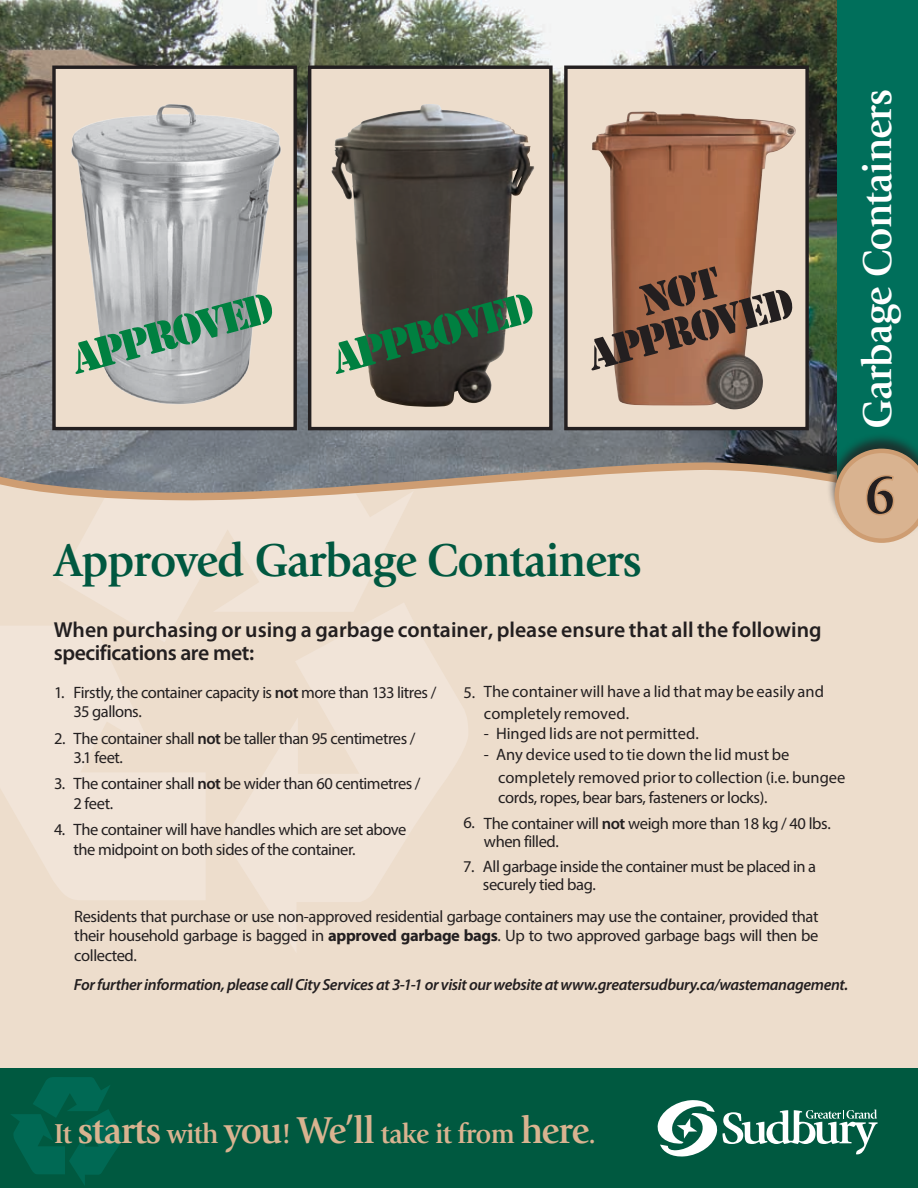
<style>
.page{position:relative;width:918px;height:1188px;background:#edddcc}
.page>*{position:absolute;margin:0;border:0;box-sizing:border-box;transform-origin:0 0}
.t1{font:700 57px "Giovanni Std";color:#231f20}
.t2{font:700 48px "Giovanni Std";letter-spacing:-.025em;color:#005840;scale:.95 1}
.t3{font:45px "Stencil";color:#008040}
.t4{font:45px/39px "Stencil";color:#231f20;text-align:center}
.t5{font:700 42px "Giovanni Std";letter-spacing:-.025em;color:#fff;scale:.95 1}
.t6{font:700 28.5px "Giovanni Std";letter-spacing:-.03em;color:#d9b390;scale:.95 1}
.t7{font:600 21.75px/23.5px "Myriad Pro";color:#231f20}
.t8{font:16.5px/19.5px "Myriad Pro";letter-spacing:-.025em;color:#231f20}
.t9{font:16.5px/22px "Myriad Pro";color:#231f20}
.t10{font:italic 600 16.2px "Myriad Pro";letter-spacing:-.025em;color:#231f20}
.s1{font-weight:600}
.s2{font-weight:700}
.s3{font-size:39px}
</style>
<div class="page">
<svg style="left:224px;top:624px;width:244px;height:327px;fill:#f1e4d8"></svg>
<svg style="left:0;top:626px;width:205px;height:274px;fill:#f1e4d8"></svg>
<svg style="left:58px;top:506px;width:356px;height:136px;fill:#f1e4d8"></svg>
<img style="left:0;top:0;width:837px;height:506px">
<img style="left:57px;top:70px;width:236px;height:355px">
<div style="left:52px;top:66px;width:245px;height:364px;border:3px solid #231f20"></div>
<div style="left:310px;top:67px;width:241px;height:362px;background:#edddcc"></div>
<img style="left:331px;top:104px;width:203px;height:303px">
<div style="left:308px;top:66px;width:245px;height:364px;border:3px solid #231f20"></div>
<div style="left:566px;top:67px;width:241px;height:362px;background:#edddcc"></div>
<img style="left:592px;top:111px;width:204px;height:299px">
<div style="left:564px;top:66px;width:245px;height:364px;border:3px solid #231f20"></div>
<div style="left:0;top:1068px;width:918px;height:120px;background:#005940"></div>
<svg style="left:657px;top:1100px;width:221px;height:57px"></svg>
<svg style="left:11px;top:1077px;width:112px;height:108px"></svg>
<div style="left:837px;top:0;width:81px;height:496px;background:#006f5b"></div>
<div style="left:826px;top:432px;width:92px;height:110px;background:#231f20;opacity:.75"></div>
<svg style="left:835px;top:449px;width:83px;height:94px;background:#c8a988"></svg>
<h3 class="t3" style="left:65px;top:335px;width:209px;rotate:-15deg">APPROVED</h3>
<h3 class="t3" style="left:326px;top:335px;width:209px;rotate:-15deg">APPROVED</h3>
<h3 class="t4" style="left:573px;top:300px;width:213px;rotate:-15deg">N ot<br>APPROVED</h3>
<h3 class="t5" style="left:853px;top:429px;width:359px;rotate:-90deg">Garbage Containers</h3>
<h1 class="t2" style="left:54px;top:532px;width:620px">Approved Garbage Containers</h1>
<h2 class="t7" style="left:54px;top:617px;width:769px">When purchasing or using a garbage container, please ensure that all the following specifications are met:</h2>
<p class="t8" style="left:74px;top:682px;width:364px;text-indent:-20px">1. Firstly, the container capacity is <span class="s1">not</span> more than 133 litres /<br>35 gallons.</p>
<p class="t8" style="left:74px;top:728px;width:344px;text-indent:-20px">2. The container shall <span class="s1">not</span> be taller than 95 centimetres /<br>3.1 feet.</p>
<p class="t8" style="left:74px;top:774px;width:349px;text-indent:-20px">3. The container shall <span class="s1">not</span> be wider than 60 centimetres /<br>2 feet.</p>
<p class="t8" style="left:74px;top:820px;width:335px;text-indent:-20px">4. The container will have handles which are set above the midpoint on both sides of the container.</p>
<p class="t9" style="left:484px;top:680px;width:342px;text-indent:-21px">5. The container will have a lid that may be easily and completely removed.</p>
<p class="t9" style="left:484px;top:722px;width:216px">- Hinged lids are not permitted.</p>
<p class="t9" style="left:498px;top:744px;width:349px;text-indent:-14px">- Any device used to tie down the lid must be completely removed prior to collection (i.e. bungee</p>
<p class="t8" style="left:498px;top:787px;width:271px">cords, ropes, bear bars, fasteners or locks).</p>
<p class="t8" style="left:484px;top:813px;width:348px;line-height:18.8px;text-indent:-21px">6. The container will <span class="s1">not</span> weigh more than 18 kg / 40 lbs. when filled.</p>
<p class="t8" style="left:483px;top:856px;width:335px;line-height:18.8px;text-indent:-20px">7. All garbage inside the container must be placed in a securely tied bag.</p>
<p class="t8" style="left:74px;top:906px;width:746px;text-align:justify">Residents that purchase or use non-approved residential garbage containers may use the container, provided that their household garbage is bagged in <span class="s2">approved garbage bags</span>. Up to two approved garbage bags will then be collected.</p>
<p class="t10" style="left:74px;top:974px;width:776px">For further information, please call City Services at 3-1-1 or visit our website at www.greatersudbury.ca/wastemanagement.</p>
<h1 class="t1" style="left:864px;top:461px;width:33px">6</h1>
<p class="t6" style="left:54px;top:1117px;width:572px">It <span class="s3">starts</span> with <span class="s3">you</span>! <span class="s3">We’ll</span> take it from <span class="s3">here</span>.</p>
</div>
